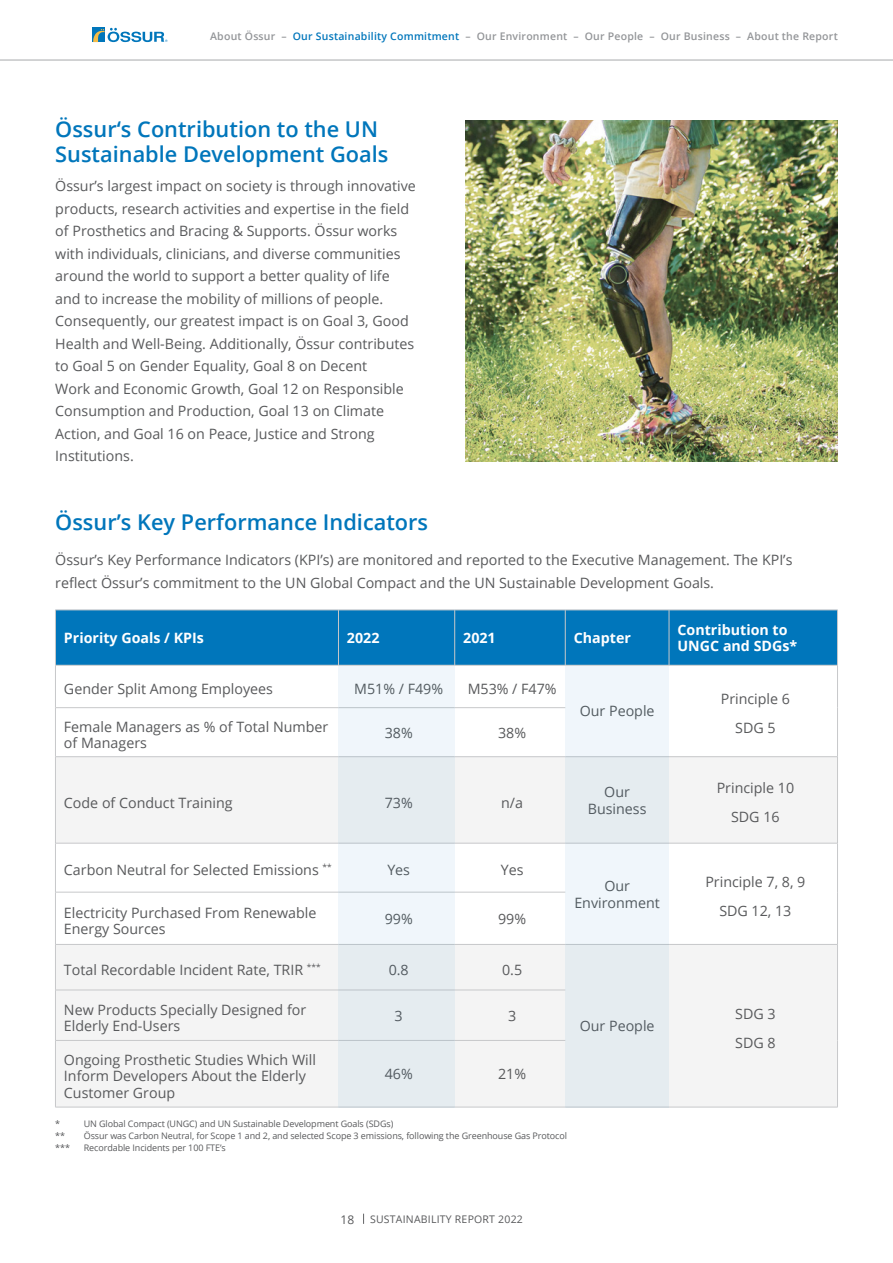
<style>
.page{position:relative;width:893px;height:1263px;background:#fff}
.page>*{position:absolute;margin:0;border:0;box-sizing:border-box;transform-origin:0 0}
.t1{font:600 21.75px/25.5px "Open Sans";color:#0076bb}
.t2{font:14.25px/22.5px "Open Sans";color:#58595b}
.t3{font:700 14.25px/16.5px "Open Sans";color:#fff}
.t4{font:12px "Open Sans";color:#58595b}
.t5{font:600 10.5px "Open Sans";letter-spacing:.02em;color:#939598}
.t6{font:10.5px "Open Sans";letter-spacing:.02em;color:#58595b}
.t7{font:9px "Open Sans";letter-spacing:-.01em;color:#58595b}
.s1{color:#0076bb}
</style>
<div class="page">
<svg style="left:92px;top:27px;width:13px;height:16px"></svg>
<div style="left:92px;top:28px;width:13px;height:14px;background:#0076bb"></div>
<svg style="left:93px;top:28px;width:75px;height:14px"></svg>
<hr style="left:0;top:60px;width:893px;height:1px;background:#a7a9ac">
<img style="left:466px;top:120px;width:372px;height:341px">
<div style="left:56px;top:611px;width:781px;height:54px;background:#0076bb"></div>
<svg style="left:56px;top:757px;width:781px;height:350px;fill:#f4f4f4"></svg>
<div style="left:669px;top:757px;width:168px;height:86px;background:#f4f4f4"></div>
<hr style="left:55px;top:610px;width:283px;height:1px;background:#c7c8ca">
<hr style="left:55px;top:610px;width:1px;height:55px;background:#c7c8ca">
<hr style="left:338px;top:610px;width:117px;height:1px;background:#c7c8ca">
<hr style="left:338px;top:610px;width:1px;height:55px;background:#c7c8ca">
<hr style="left:455px;top:610px;width:110px;height:1px;background:#c7c8ca">
<hr style="left:454px;top:610px;width:1px;height:55px;background:#c7c8ca">
<hr style="left:565px;top:610px;width:104px;height:1px;background:#c7c8ca">
<hr style="left:565px;top:610px;width:1px;height:55px;background:#c7c8ca">
<hr style="left:669px;top:610px;width:169px;height:1px;background:#c7c8ca">
<hr style="left:669px;top:610px;width:1px;height:55px;background:#c7c8ca">
<hr style="left:837px;top:610px;width:1px;height:55px;background:#c7c8ca">
<hr style="left:55px;top:665px;width:283px;height:1px;background:#c7c8ca">
<hr style="left:55px;top:665px;width:1px;height:42px;background:#c7c8ca">
<hr style="left:55px;top:707px;width:283px;height:1px;background:#c7c8ca">
<hr style="left:55px;top:708px;width:1px;height:48px;background:#c7c8ca">
<hr style="left:338px;top:665px;width:117px;height:1px;background:#c7c8ca">
<hr style="left:455px;top:665px;width:110px;height:1px;background:#c7c8ca">
<hr style="left:565px;top:665px;width:104px;height:1px;background:#c7c8ca">
<hr style="left:669px;top:665px;width:169px;height:1px;background:#c7c8ca">
<hr style="left:837px;top:665px;width:1px;height:43px;background:#c7c8ca">
<hr style="left:837px;top:708px;width:1px;height:48px;background:#c7c8ca">
<hr style="left:338px;top:707px;width:117px;height:1px;background:#c7c8ca">
<hr style="left:455px;top:707px;width:110px;height:1px;background:#c7c8ca">
<hr style="left:55px;top:756px;width:283px;height:1px;background:#c7c8ca">
<hr style="left:55px;top:757px;width:1px;height:86px;background:#c7c8ca">
<hr style="left:338px;top:756px;width:117px;height:1px;background:#c7c8ca">
<hr style="left:455px;top:756px;width:110px;height:1px;background:#c7c8ca">
<hr style="left:669px;top:756px;width:169px;height:1px;background:#c7c8ca">
<hr style="left:837px;top:757px;width:1px;height:86px;background:#c7c8ca">
<hr style="left:55px;top:843px;width:283px;height:1px;background:#c7c8ca">
<hr style="left:55px;top:843px;width:1px;height:49px;background:#c7c8ca">
<hr style="left:55px;top:892px;width:283px;height:1px;background:#c7c8ca">
<hr style="left:55px;top:892px;width:1px;height:52px;background:#c7c8ca">
<hr style="left:338px;top:843px;width:117px;height:1px;background:#c7c8ca">
<hr style="left:455px;top:843px;width:110px;height:1px;background:#c7c8ca">
<hr style="left:669px;top:843px;width:169px;height:1px;background:#c7c8ca">
<hr style="left:837px;top:843px;width:1px;height:49px;background:#c7c8ca">
<hr style="left:837px;top:892px;width:1px;height:52px;background:#c7c8ca">
<hr style="left:338px;top:892px;width:117px;height:1px;background:#c7c8ca">
<hr style="left:455px;top:892px;width:110px;height:1px;background:#c7c8ca">
<hr style="left:55px;top:944px;width:283px;height:1px;background:#c7c8ca">
<hr style="left:55px;top:945px;width:1px;height:45px;background:#c7c8ca">
<hr style="left:55px;top:990px;width:283px;height:1px;background:#c7c8ca">
<hr style="left:55px;top:990px;width:1px;height:50px;background:#c7c8ca">
<hr style="left:55px;top:1040px;width:283px;height:1px;background:#c7c8ca">
<hr style="left:55px;top:1040px;width:1px;height:67px;background:#c7c8ca">
<hr style="left:55px;top:1107px;width:283px;height:1px;background:#c7c8ca">
<hr style="left:338px;top:944px;width:117px;height:1px;background:#c7c8ca">
<hr style="left:455px;top:944px;width:110px;height:1px;background:#c7c8ca">
<hr style="left:669px;top:944px;width:169px;height:1px;background:#c7c8ca">
<hr style="left:837px;top:945px;width:1px;height:45px;background:#c7c8ca">
<hr style="left:837px;top:990px;width:1px;height:50px;background:#c7c8ca">
<hr style="left:837px;top:1040px;width:1px;height:67px;background:#c7c8ca">
<hr style="left:669px;top:1107px;width:169px;height:1px;background:#c7c8ca">
<hr style="left:338px;top:990px;width:117px;height:1px;background:#c7c8ca">
<hr style="left:455px;top:990px;width:110px;height:1px;background:#c7c8ca">
<hr style="left:338px;top:1040px;width:117px;height:1px;background:#c7c8ca">
<hr style="left:455px;top:1040px;width:110px;height:1px;background:#c7c8ca">
<hr style="left:338px;top:1107px;width:117px;height:1px;background:#c7c8ca">
<hr style="left:455px;top:1107px;width:110px;height:1px;background:#c7c8ca">
<div style="left:338px;top:666px;width:116px;height:442px;background:#e5ecf0"></div>
<div style="left:565px;top:666px;width:104px;height:442px;background:#e5ecf0"></div>
<p class="t5" style="left:210px;top:29px;width:629px">About Össur – <span class="s1">Our Sustainability Commitment</span> – Our Environment – Our People – Our Business – About the Report</p>
<h1 class="t1" style="left:55px;top:116px;width:335px">Össur‘s Contribution to the UN<br>Sustainable Development Goals</h1>
<p class="t2" style="left:55px;top:174px;width:362px">Össur’s largest impact on society is through innovative products, research activities and expertise in the field of Prosthetics and Bracing &amp; Supports. Össur works with individuals, clinicians, and diverse communities around the world to support a better quality of life and to increase the mobility of millions of people.<br>Consequently, our greatest impact is on Goal 3, Good Health and Well-Being. Additionally, Össur contributes to Goal 5 on Gender Equality, Goal 8 on Decent<br>Work and Economic Growth, Goal 12 on Responsible Consumption and Production, Goal 13 on Climate Action, and Goal 16 on Peace, Justice and Strong Institutions.</p>
<h1 class="t1" style="left:55px;top:509px;width:374px">Össur’s Key Performance Indicators</h1>
<p class="t2" style="left:55px;top:548px;width:739px">Össur’s Key Performance Indicators (KPI’s) are monitored and reported to the Executive Management. The KPI’s reflect Össur’s commitment to the UN Global Compact and the UN Sustainable Development Goals.</p>
<p class="t3" style="left:64px;top:629px;width:142px">Priority Goals / KPIs</p>
<p class="t3" style="left:347px;top:629px;width:34px">2022</p>
<p class="t3" style="left:463px;top:629px;width:34px">2021</p>
<p class="t3" style="left:574px;top:629px;width:59px">Chapter</p>
<p class="t3" style="left:677px;top:621px;width:121px">Contribution to<br>UNGC and SDGs*</p>
<p class="t2" style="left:64px;top:677px;width:211px">Gender Split Among Employees</p>
<p class="t2" style="left:354px;top:677px;width:90px">M51% / F49%</p>
<p class="t2" style="left:468px;top:677px;width:90px">M53% / F47%</p>
<p class="t2" style="left:580px;top:700px;width:76px">Our People</p>
<p class="t2" style="left:721px;top:687px;width:71px">Principle 6</p>
<p class="t2" style="left:64px;top:715px;width:266px">Female Managers as % of Total Number</p>
<p class="t2" style="left:735px;top:716px;width:42px">SDG 5</p>
<p class="t2" style="left:64px;top:731px;width:85px">of Managers</p>
<p class="t2" style="left:385px;top:721px;width:30px">38%</p>
<p class="t2" style="left:498px;top:721px;width:30px">38%</p>
<p class="t2" style="left:64px;top:791px;width:170px">Code of Conduct Training</p>
<p class="t2" style="left:385px;top:791px;width:30px">73%</p>
<p class="t2" style="left:501px;top:791px;width:23px">n/a</p>
<p class="t2" style="left:588px;top:783px;width:60px;line-height:16.5px;text-align:center">Our<br>Business</p>
<p class="t2" style="left:717px;top:773px;width:79px;line-height:29.2px;text-align:center">Principle 10<br>SDG 16</p>
<p class="t2" style="left:64px;top:858px;width:269px">Carbon Neutral for Selected Emissions <sup>**</sup></p>
<p class="t2" style="left:387px;top:858px;width:24px">Yes</p>
<p class="t2" style="left:501px;top:858px;width:24px">Yes</p>
<p class="t2" style="left:574px;top:877px;width:87px;line-height:16.5px;text-align:center">Our<br>Environment</p>
<p class="t2" style="left:705px;top:870px;width:102px">Principle 7, 8, 9</p>
<p class="t2" style="left:64px;top:901px;width:254px">Electricity Purchased From Renewable</p>
<p class="t2" style="left:719px;top:899px;width:74px">SDG 12, 13</p>
<p class="t2" style="left:64px;top:917px;width:103px">Energy Sources</p>
<p class="t2" style="left:385px;top:907px;width:30px">99%</p>
<p class="t2" style="left:498px;top:907px;width:30px">99%</p>
<p class="t2" style="left:64px;top:958px;width:258px">Total Recordable Incident Rate, TRIR <sup>***</sup></p>
<p class="t2" style="left:389px;top:958px;width:22px">0.8</p>
<p class="t2" style="left:502px;top:958px;width:22px">0.5</p>
<p class="t2" style="left:64px;top:1001px;width:244px;line-height:16.5px">New Products Specially Designed for<br>Elderly End-Users</p>
<p class="t2" style="left:395px;top:1004px;width:10px">3</p>
<p class="t2" style="left:508px;top:1004px;width:10px">3</p>
<p class="t2" style="left:64px;top:1051px;width:254px;line-height:16.5px">Ongoing Prosthetic Studies Which Will<br>Inform Developers About the Elderly<br>Customer Group</p>
<p class="t2" style="left:385px;top:1062px;width:30px">46%</p>
<p class="t2" style="left:498px;top:1062px;width:30px">21%</p>
<p class="t7" style="left:55px;top:1117px;width:6px">*</p>
<p class="t7" style="left:84px;top:1117px;width:311px">UN Global Compact (UNGC) and UN Sustainable Development Goals (SDGs)</p>
<p class="t7" style="left:55px;top:1129px;width:11px">**</p>
<p class="t7" style="left:84px;top:1129px;width:485px">Össur was Carbon Neutral, for Scope 1 and 2, and selected Scope 3 emissions, following the Greenhouse Gas Protocol</p>
<p class="t7" style="left:55px;top:1141px;width:16px">***</p>
<p class="t7" style="left:84px;top:1141px;width:144px">Recordable Incidents per 100 FTE’s</p>
<p class="t2" style="left:580px;top:1014px;width:76px">Our People</p>
<p class="t2" style="left:735px;top:998px;width:42px;line-height:29.2px">SDG 3<br>SDG 8</p>
<p class="t4" style="left:341px;top:1211px;width:15px">18</p>
<p class="t6" style="left:370px;top:1212px;width:154px">SUSTAINABILITY REPORT 2022</p>
</div>
